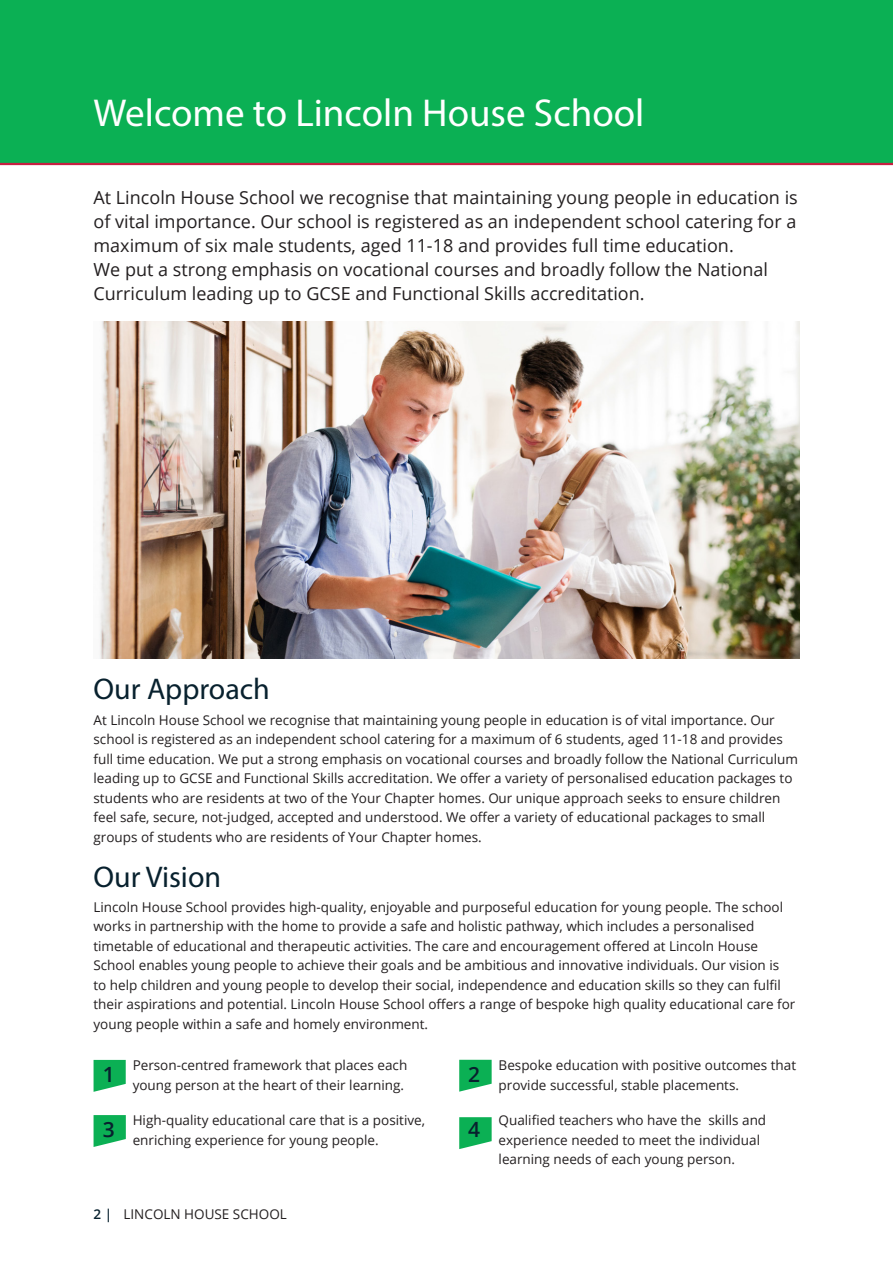
<style>
.page{position:relative;width:893px;height:1263px;background:#fff}
.page>*{position:absolute;margin:0;border:0;box-sizing:border-box;transform-origin:0 0}
.title_1{font:39px "Myriad Pro";color:#fff}
.title_3{font:30px "Myriad Pro";color:#08212e}
.title_4{font:600 21px "Open Sans";color:#08212e}
.subtitle{font:18px/24px "Open Sans";color:#231f20;text-align:justify}
.body_text{font:13.5px/19.5px "Open Sans";color:#231f20}
.t1{font:300 13.5px "Open Sans";color:#08212e}
.s1{font-weight:600}
</style>
<div class="page">
<img style="left:99px;top:321px;width:700px;height:338px">
<svg style="left:94px;top:1115px;width:32px;height:32px"></svg>
<svg style="left:459px;top:1060px;width:33px;height:32px"></svg>
<svg style="left:459px;top:1117px;width:33px;height:32px"></svg>
<svg style="left:94px;top:1060px;width:32px;height:32px"></svg>
<div style="left:0;top:0;width:893px;height:165px;background:#0bb054"></div>
<p class="title_1" style="left:94px;top:89px;width:552px">Welcome to Lincoln House School</p>
<p class="subtitle" style="left:94px;top:185px;width:706px">At Lincoln House School we recognise that maintaining young people in education is of vital importance. Our school is registered as an independent school catering for a maximum of six male students, aged 11-18 and provides full time education.</p>
<p class="subtitle" style="left:94px;top:257px;width:676px">We put a strong emphasis on vocational courses and broadly follow the National<br>Curriculum leading up to GCSE and Functional Skills accreditation.</p>
<p class="title_3" style="left:94px;top:670px;width:178px">Our Approach</p>
<p class="body_text" style="left:94px;top:710px;width:706px">At Lincoln House School we recognise that maintaining young people in education is of vital importance. Our school is registered as an independent school catering for a maximum of 6 students, aged 11-18 and provides full time education. We put a strong emphasis on vocational courses and broadly follow the National Curriculum leading up to GCSE and Functional Skills accreditation. We offer a variety of personalised education packages to students who are residents at two of the Your Chapter homes. Our unique approach seeks to ensure children feel safe, secure, not-judged, accepted and understood. We offer a variety of educational packages to small groups of students who are residents of Your Chapter homes.</p>
<p class="title_3" style="left:93px;top:858px;width:129px">Our Vision</p>
<p class="body_text" style="left:93px;top:897px;width:691px">Lincoln House School provides high-quality, enjoyable and purposeful education for young people. The school works in partnership with the home to provide a safe and holistic pathway, which includes a personalised</p>
<p class="body_text" style="left:93px;top:936px;width:703px">timetable of educational and therapeutic activities. The care and encouragement offered at Lincoln House School enables young people to achieve their goals and be ambitious and innovative individuals. Our vision is to help children and young people to develop their social, independence and education skills so they can fulfil their aspirations and potential. Lincoln House School offers a range of bespoke high quality educational care for young people within a safe and homely environment.</p>
<p class="title_4" style="left:103px;top:1060px;width:13px">1</p>
<p class="title_4" style="left:103px;top:1115px;width:13px">3</p>
<p class="body_text" style="left:133px;top:1055px;width:276px">Person-centred framework that places each young person at the heart of their learning.</p>
<p class="body_text" style="left:133px;top:1110px;width:294px">High-quality educational care that is a positive, enriching experience for young people.</p>
<p class="t1" style="left:94px;top:1205px;width:163px"><span class="s1">2 |</span> CORPORATE TAGLINE</p>
<p class="body_text" style="left:124px;top:1204px;width:165px">LINCOLN HOUSE SCHOOL</p>
<p class="title_4" style="left:468px;top:1060px;width:13px">2</p>
<p class="title_4" style="left:468px;top:1115px;width:13px">4</p>
<p class="body_text" style="left:499px;top:1055px;width:299px">Bespoke education with positive outcomes that provide successful, stable placements.</p>
<p class="body_text" style="left:499px;top:1110px;width:269px">Qualified teachers who have the skills and</p>
<p class="body_text" style="left:499px;top:1130px;width:263px">experience needed to meet the individual learning needs of each young person.</p>
</div>
